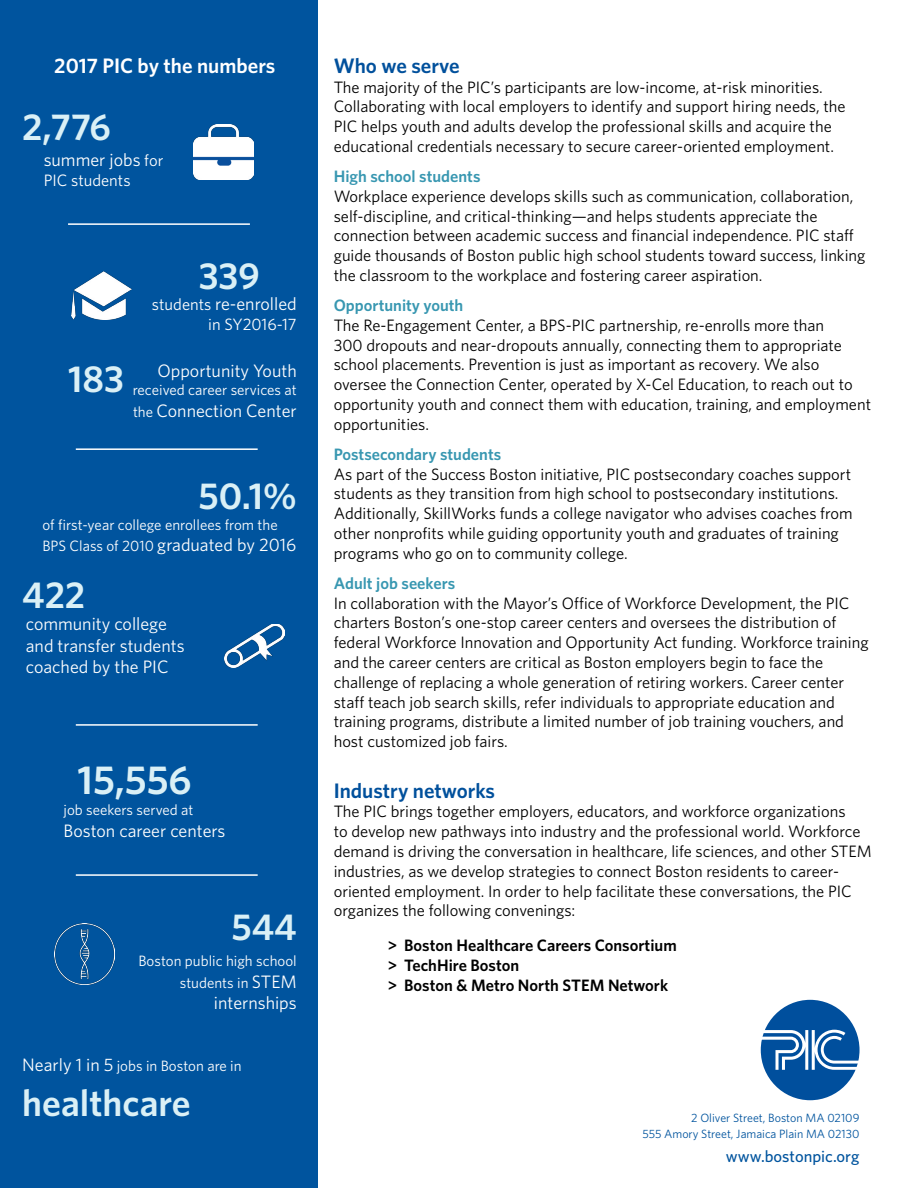
<style>
.page{position:relative;width:918px;height:1188px;background:#fff}
.page>*{position:absolute;margin:0;border:0;box-sizing:border-box;transform-origin:0 0}
.t1{font:600 40.5px "Whitney";color:#daf0f6}
.t2{font:600 37.5px "Whitney";color:#daf0f6}
.t3{font:600 21px "Whitney";color:#01509c}
.t4{font:600 21px "Whitney";color:#fff}
.t5{font:18px/21.6px "Whitney";color:#fff}
.t6{font:16.5px/19.8px "Whitney";color:#000101}
.t7{font:600 16.5px/19.8px "Whitney";color:#000101}
.t8{font:600 16.5px "Whitney";color:#3897b1}
.t9{font:16.5px "Whitney";color:#fff}
.t10{font:500 16.5px "Whitney";color:#00549e}
.t11{font:15px/21.6px "Whitney";color:#fff;text-align:right}
.t12{font:12px/16.5px "Whitney";color:#00549e;text-align:right}
.s1{font-size:16.5px}
.s2{font-size:15px}
.s3{font-size:18px}
</style>
<div class="page">
<div style="left:0;top:0;width:318px;height:1188px;background:#00549e"></div>
<div style="left:761px;top:1000px;width:99px;height:100px;background:#004f9d;border-radius:50%"></div>
<svg style="left:760px;top:1030px;width:99px;height:40px"></svg>
<img style="left:193px;top:124px;width:61px;height:56px">
<img style="left:71px;top:272px;width:61px;height:48px">
<img style="left:224px;top:624px;width:60px;height:44px">
<img style="left:54px;top:924px;width:60px;height:60px">
<hr style="left:68px;top:223px;width:182px;height:2px;background:#fff">
<hr style="left:76px;top:448px;width:182px;height:2px;background:#fff">
<hr style="left:76px;top:724px;width:182px;height:2px;background:#fff">
<hr style="left:76px;top:874px;width:182px;height:2px;background:#fff">
<p class="t4" style="left:54px;top:53px;width:223px">2017 PIC by the numbers</p>
<p class="t3" style="left:334px;top:53px;width:128px">Who we serve</p>
<p class="t6" style="left:334px;top:77px;width:513px">The majority of the PIC’s participants are low-income, at-risk minorities.<br>Collaborating with local employers to identify and support hiring needs, the PIC helps youth and adults develop the professional skills and acquire the educational credentials necessary to secure career-oriented employment.</p>
<p class="t8" style="left:334px;top:166px;width:148px">High school students</p>
<p class="t6" style="left:334px;top:186px;width:533px">Workplace experience develops skills such as communication, collaboration, self-discipline, and critical-thinking—and helps students appreciate the connection between academic success and financial independence. PIC staff guide thousands of Boston public high school students toward success, linking the classroom to the workplace and fostering career aspiration.</p>
<p class="t8" style="left:334px;top:295px;width:131px">Opportunity youth</p>
<p class="t6" style="left:334px;top:315px;width:539px">The Re-Engagement Center, a BPS-PIC partnership, re-enrolls more than<br>300 dropouts and near-dropouts annually, connecting them to appropriate school placements. Prevention is just as important as recovery. We also oversee the Connection Center, operated by X-Cel Education, to reach out to opportunity youth and connect them with education, training, and employment opportunities.</p>
<p class="t8" style="left:334px;top:444px;width:169px">Postsecondary students</p>
<p class="t6" style="left:334px;top:464px;width:521px">As part of the Success Boston initiative, PIC postsecondary coaches support students as they transition from high school to postsecondary institutions.<br>Additionally, SkillWorks funds a college navigator who advises coaches from other nonprofits while guiding opportunity youth and graduates of training programs who go on to community college.</p>
<p class="t8" style="left:334px;top:573px;width:123px">Adult job seekers</p>
<p class="t6" style="left:334px;top:593px;width:536px">In collaboration with the Mayor’s Office of Workforce Development, the PIC charters Boston’s one-stop career centers and oversees the distribution of federal Workforce Innovation and Opportunity Act funding. Workforce training and the career centers are critical as Boston employers begin to face the challenge of replacing a whole generation of retiring workers. Career center staff teach job search skills, refer individuals to appropriate education and training programs, distribute a limited number of job training vouchers, and host customized job fairs.</p>
<p class="t3" style="left:334px;top:778px;width:163px">Industry networks</p>
<p class="t6" style="left:334px;top:802px;width:540px">The PIC brings together employers, educators, and workforce organizations<br>to develop new pathways into industry and the professional world. Workforce demand is driving the conversation in healthcare, life sciences, and other STEM industries, as we develop strategies to connect Boston residents to career&shy;oriented employment. In order to help facilitate these conversations, the PIC organizes the following convenings:</p>
<p class="t7" style="left:388px;top:935px;width:291px">&gt; Boston Healthcare Careers Consortium &gt; TechHire Boston<br>&gt; Boston &amp; Metro North STEM Network</p>
<h2 class="t2" style="left:22px;top:104px;width:90px">2,776</h2>
<p class="t5" style="left:44px;top:149px;width:121px">summer jobs <span class="s1">for</span></p>
<p class="t9" style="left:44px;top:170px;width:88px">PIC students</p>
<h2 class="t2" style="left:199px;top:253px;width:63px">339</h2>
<p class="t5" style="left:152px;top:293px;width:146px"><span class="s1">students</span> re-enrolled</p>
<p class="t9" style="left:208px;top:314px;width:90px">in SY2016-17</p>
<p class="t5" style="left:157px;top:360px;width:141px">Opportunity Youth</p>
<p class="t11" style="left:133px;top:379px;width:166px">received career services at</p>
<p class="t5" style="left:133px;top:399px;width:165px"><span class="s2">the</span> Connection Center</p>
<h2 class="t2" style="left:68px;top:356px;width:57px">183</h2>
<h2 class="t2" style="left:199px;top:473px;width:100px">50.1%</h2>
<p class="t11" style="left:42px;top:514px;width:237px">of first-year college enrollees from the</p>
<p class="t5" style="left:42px;top:534px;width:255px"><span class="s2">BPS Class of 2010</span> graduated by 2016</p>
<h2 class="t2" style="left:22px;top:572px;width:64px">422</h2>
<p class="t5" style="left:26px;top:613px;width:160px">community college and transfer students coached by the PIC</p>
<h1 class="t1" style="left:78px;top:755px;width:116px">15,556</h1>
<p class="t11" style="left:64px;top:799px;width:131px">job seekers served at</p>
<p class="t5" style="left:64px;top:820px;width:163px">Boston career centers</p>
<h2 class="t2" style="left:231px;top:904px;width:67px">544</h2>
<p class="t11" style="left:138px;top:950px;width:160px">Boston public high school students in <span class="s3">STEM</span></p>
<p class="t5" style="left:214px;top:992px;width:84px">internships</p>
<p class="t11" style="left:22px;top:1055px;width:221px"><span class="s3">Nearly 1 in 5</span> jobs in Boston are in</p>
<h2 class="t2" style="left:22px;top:1080px;width:170px">healthcare</h2>
<p class="t12" style="left:642px;top:1109px;width:219px">2 Oliver Street, Boston MA 02109<br>555 Amory Street, Jamaica Plain MA 02130</p>
<p class="t10" style="left:726px;top:1146px;width:135px">www.bostonpic.org</p>
</div>
